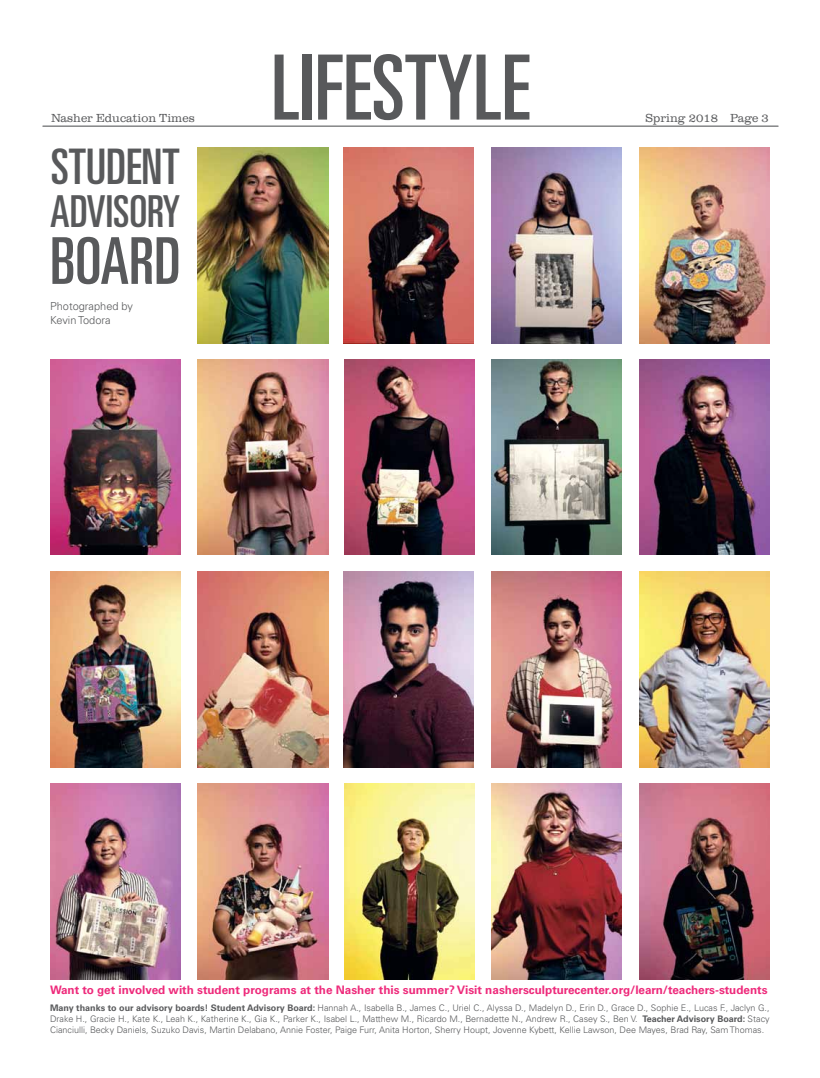
<style>
.page{position:relative;width:820px;height:1078px;background:#fff}
.page>*{position:absolute;margin:0;border:0;box-sizing:border-box;transform-origin:0 0}
.t1{font:ultra-condensed 90px "Univers LT Std";color:#58595b}
.t2{font:ultra-condensed 64.6px "Univers LT Std";color:#58595b}
.t3{font:ultra-condensed 49px "Univers LT Std";color:#58595b}
.t4{font:ultra-condensed 44px "Univers LT Std";color:#58595b}
.t5{font:300 12px "URW Clarendon T";color:#58595b}
.t6{font:700 11.7px "Univers LT Std";color:#ee2a7b}
.t7{font:300 11px/13.2px "Univers LT Std";color:#58595b}
.t8{font:300 9px/10.8px "Univers LT Std";color:#58595b;text-align:justify}
.s1{font-weight:700}
</style>
<div class="page">
<hr style="left:43px;top:126px;width:735px;height:1px;background:#58595b">
<img style="left:198px;top:147px;width:130px;height:196px">
<img style="left:50px;top:571px;width:130px;height:196px">
<img style="left:50px;top:359px;width:130px;height:196px">
<img style="left:639px;top:783px;width:130px;height:196px">
<img style="left:198px;top:571px;width:130px;height:196px">
<img style="left:198px;top:783px;width:130px;height:196px">
<img style="left:343px;top:147px;width:131px;height:196px">
<img style="left:344px;top:783px;width:130px;height:196px">
<img style="left:50px;top:783px;width:130px;height:196px">
<img style="left:198px;top:359px;width:130px;height:196px">
<img style="left:343px;top:571px;width:131px;height:196px">
<img style="left:491px;top:571px;width:130px;height:196px">
<img style="left:639px;top:147px;width:130px;height:196px">
<img style="left:344px;top:359px;width:130px;height:196px">
<img style="left:491px;top:359px;width:130px;height:196px">
<img style="left:639px;top:359px;width:130px;height:196px">
<img style="left:639px;top:571px;width:130px;height:196px">
<img style="left:491px;top:783px;width:130px;height:196px">
<img style="left:491px;top:147px;width:130px;height:196px">
<h1 class="t1" style="left:271px;top:36px;width:260px">LIFESTYLE</h1>
<h3 class="t5" style="left:51px;top:111px;width:145px">Nasher Education Times</h3>
<h3 class="t5" style="left:645px;top:111px;width:125px">Spring 2018 Page 3</h3>
<h3 class="t3" style="left:51px;top:138px;width:130px">STUDENT</h3>
<h3 class="t4" style="left:50px;top:186px;width:132px">ADVISORY</h3>
<h2 class="t2" style="left:50px;top:224px;width:132px">BOARD</h2>
<p class="t7" style="left:50px;top:300px;width:84px">Photographed by<br>Kevin Todora</p>
<p class="t6" style="left:50px;top:982px;width:718px">Want to get involved with student programs at the Nasher this summer? Visit nashersculpturecenter.org/learn/teachers-students</p>
<p class="t8" style="left:50px;top:1002px;width:720px"><span class="s1">Many thanks to our advisory boards! Student Advisory Board:</span> Hannah A., Isabella B., James C., Uriel C., Alyssa D., Madelyn D., Erin D., Grace D., Sophie E., Lucas F., Jaclyn G., Drake H., Gracie H., Kate K., Leah K., Katherine K., Gia K., Parker K., Isabel L., Matthew M., Ricardo M., Bernadette N., Andrew R., Casey S., Ben V. <span class="s1">Teacher Advisory Board:</span> Stacy Cianciulli, Becky Daniels, Suzuko Davis, Martin Delabano, Annie Foster, Paige Furr, Anita Horton, Sherry Houpt, Jovenne Kybett, Kellie Lawson, Dee Mayes, Brad Ray, Sam Thomas.</p>
</div>
